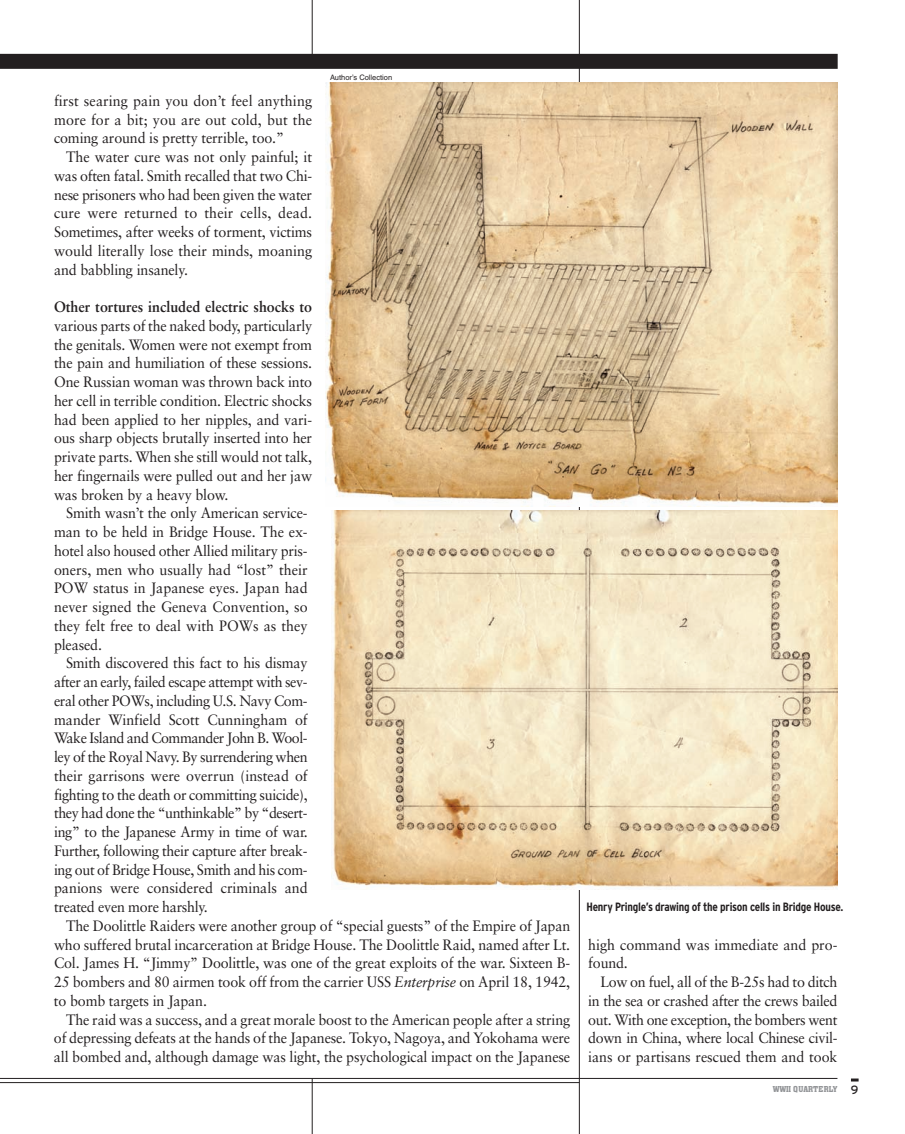
<style>
.page{position:relative;width:905px;height:1134px;background:#fff}
.page>*{position:absolute;margin:0;border:0;box-sizing:border-box;transform-origin:0 0}
.t1{font:15px/18.8px "Sabon";letter-spacing:-.01em;color:#231f20;text-align:justify;scale:.95 1}
.t2{font:700 15px "Sabon";letter-spacing:-.005em;color:#231f20;scale:.95 1}
.t3{font:700 condensed 12px "Interstate";letter-spacing:-.02em;color:#231f20}
.t4{font:9px "Aachen Medium Plain";letter-spacing:.005em;color:#939598}
.t5{font:7.5px "Helvetica";color:#231f20}
.s1{font-style:italic}
.s2{font-family:"Interstate";font-size:12px;color:#231f20}
</style>
<div class="page">
<svg style="left:851px;top:1079px;width:7px;height:3px"></svg>
<hr style="left:579px;top:0;width:1px;height:1134px;background:#231f20">
<hr style="left:312px;top:1078px;width:1px;height:56px;background:#231f20">
<hr style="left:312px;top:0;width:1px;height:65px;background:#231f20">
<div style="left:0;top:54px;width:837px;height:15px;background:#231f20"></div>
<hr style="left:0;top:1078px;width:837px;height:1px;background:#231f20">
<hr style="left:0;top:1082px;width:579px;height:1px;background:#231f20">
<img style="left:326px;top:82px;width:511px;height:425px">
<div style="left:321px;top:510px;width:516px;height:379px;background:#fff"></div>
<img style="left:331px;top:511px;width:506px;height:378px">
<p class="t5" style="left:330px;top:75px;width:64px">Author’s Collection</p>
<p class="t1" style="left:54px;top:92px;width:273px">first searing pain you don’t feel anything more for a bit; you are out cold, but the coming around is pretty terrible, too.”</p>
<p class="t1" style="left:54px;top:149px;width:273px;text-indent:12px">The water cure was not only painful; it was often fatal. Smith recalled that two Chi&shy;nese prisoners who had been given the water cure were returned to their cells, dead.<br>Sometimes, after weeks of torment, victims would literally lose their minds, moaning and babbling insanely.</p>
<p class="t2" style="left:54px;top:301px;width:273px">Other tortures included electric shocks to</p>
<p class="t1" style="left:54px;top:317px;width:273px">various parts of the naked body, particularly the genitals. Women were not exempt from the pain and humiliation of these sessions.<br>One Russian woman was thrown back into her cell in terrible condition. Electric shocks had been applied to her nipples, and vari&shy;ous sharp objects brutally inserted into her private parts. When she still would not talk, her fingernails were pulled out and her jaw was broken by a heavy blow.</p>
<p class="t1" style="left:54px;top:505px;width:268px;text-indent:12px">Smith wasn’t the only American service&shy;man to be held in Bridge House. The ex&shy;hotel also housed other Allied military pris&shy;oners, men who usually had “lost” their POW status in Japanese eyes. Japan had never signed the Geneva Convention, so they felt free to deal with POWs as they pleased.</p>
<p class="t1" style="left:54px;top:655px;width:268px;text-indent:12px">Smith discovered this fact to his dismay after an early, failed escape attempt with sev&shy;eral other POWs, including U.S. Navy Com&shy;mander Winfield Scott Cunningham of Wake Island and Commander John B. Wool&shy;ley of the Royal Navy. By surrendering when their garrisons were overrun (instead of fighting to the death or committing suicide), they had done the “unthinkable” by “desert&shy;ing” to the Japanese Army in time of war.<br>Further, following their capture after break&shy;ing out of Bridge House, Smith and his com&shy;panions were considered criminals and treated even more harshly.</p>
<p class="t1" style="left:54px;top:917px;width:545px;text-indent:12px">The Doolittle Raiders were another group of “special guests” of the Empire of Japan who suffered brutal incarceration at Bridge House. The Doolittle Raid, named after Lt.<br>Col. James H. “Jimmy” Doolittle, was one of the great exploits of the war. Sixteen B-25 bombers and 80 airmen took off from the carrier USS <span class="s1">Enterprise</span> on April 18, 1942, to bomb targets in Japan.</p>
<p class="t1" style="left:54px;top:1011px;width:545px;text-indent:12px">The raid was a success, and a great morale boost to the American people after a string of depressing defeats at the hands of the Japanese. Tokyo, Nagoya, and Yokohama were all bombed and, although damage was light, the psychological impact on the Japanese</p>
<p class="t3" style="left:586px;top:899px;width:258px">Henry Pringle’s drawing of the prison cells in Bridge House.</p>
<p class="t1" style="left:588px;top:936px;width:264px">high command was immediate and pro&shy;found.</p>
<p class="t1" style="left:588px;top:974px;width:264px;text-indent:12px">Low on fuel, all of the B-25s had to ditch in the sea or crashed after the crews bailed out. With one exception, the bombers went down in China, where local Chinese civil&shy;ians or partisans rescued them and took</p>
<p class="t4" style="left:772px;top:1086px;width:87px">WWII QUARTERLY <span class="s2">9</span></p>
</div>
